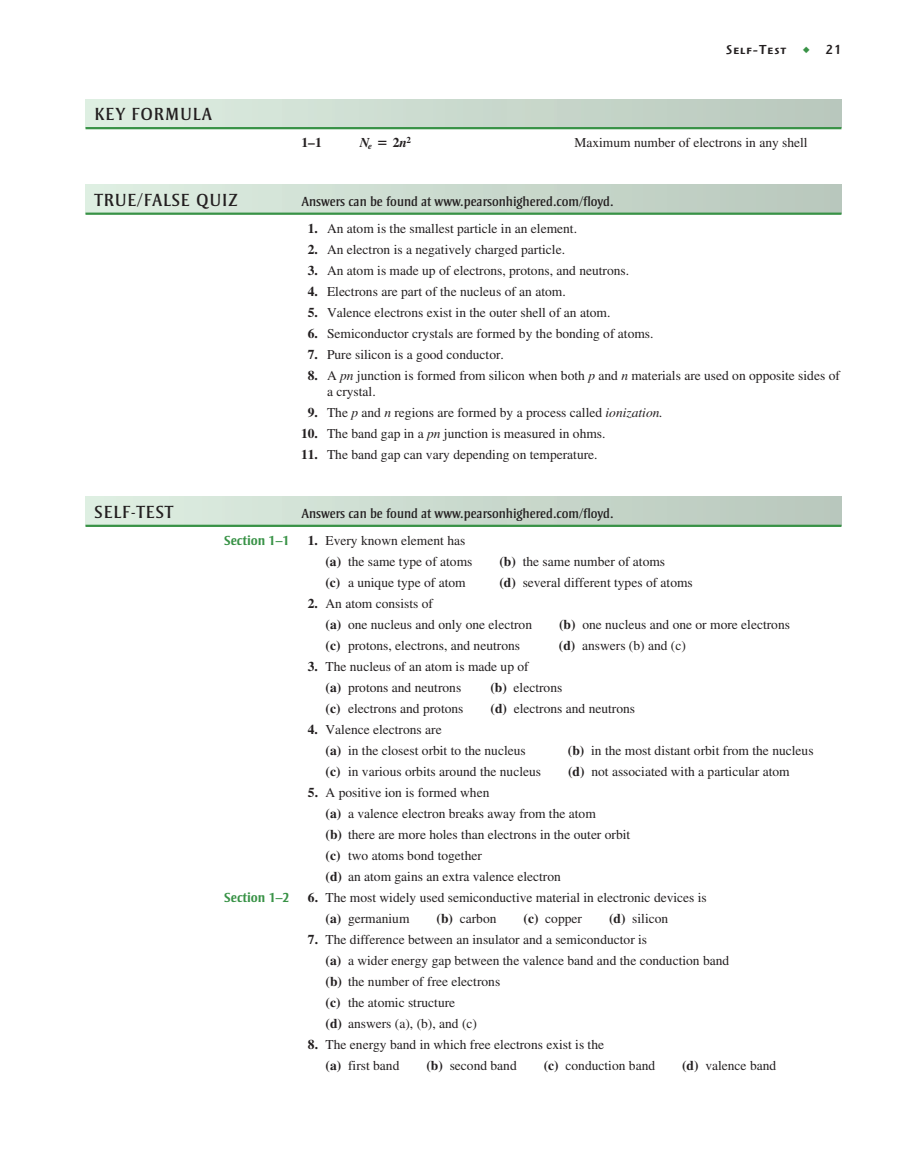
<style>
.page{position:relative;width:900px;height:1157px;background:#fff}
.page>*{position:absolute;margin:0;border:0;box-sizing:border-box;transform-origin:0 0}
.t1{font:18px "Strayhorn MT Pro";letter-spacing:.05em;color:#231f20}
.t2{font:13.5px/21px "Times LT Pro";color:#231f20}
.t3{font:13.5px "Strayhorn MT Pro";color:#231f20}
.t4{font:700 13.5px "Strayhorn MT Pro";color:#389246}
.t5{font:500 13.5px "Highlander ITC Std";letter-spacing:.075em;color:#231f20}
.t6{font:700 13.5px "Times LT Pro";color:#231f20}
.t7{font:italic 700 13.5px "Times LT Pro";color:#231f20}
.s1{color:#389246}
.s2{font-style:italic}
.s3{font-weight:700}
</style>
<div class="page">
<div style="left:86px;top:497px;width:756px;height:28px;background:linear-gradient(to right,#deeee2,#b8c7bc)"></div>
<div style="left:86px;top:185px;width:756px;height:28px;background:linear-gradient(to right,#deeee2,#b8c7bc)"></div>
<div style="left:86px;top:99px;width:756px;height:28px;background:linear-gradient(to right,#deeee2,#b8c7bc)"></div>
<hr style="left:86px;top:127px;width:756px;height:2px;background:#389246">
<hr style="left:86px;top:212px;width:756px;height:3px;background:#389246">
<hr style="left:86px;top:524px;width:756px;height:3px;background:#389246">
<h1 class="t1" style="left:94px;top:103px;width:59px">Key Formula</h1>
<p class="t5" style="left:726px;top:42px;width:117px">Self-Test <span class="s1">◆</span> 21</p>
<p class="t6" style="left:302px;top:135px;width:22px">1–1</p>
<p class="t7" style="left:360px;top:135px;width:14px">N<sub>e</sub></p>
<p class="t6" style="left:393px;top:135px;width:20px">2<span class="s2">n</span><sup>2</sup></p>
<p class="t2" style="left:574px;top:132px;width:235px">Maximum number of electrons in any shell</p>
<h1 class="t1" style="left:94px;top:189px;width:144px">TRUE/FALSE QUIZ</h1>
<p class="t3" style="left:302px;top:193px;width:314px">Answers can be found at www.pearsonhighered.com/floyd.</p>
<p class="t2" style="left:308px;top:218px;width:271px"><span class="s3">1.</span> An atom is the smallest particle in an element.</p>
<p class="t2" style="left:308px;top:239px;width:259px"><span class="s3">2.</span> An electron is a negatively charged particle.</p>
<p class="t2" style="left:308px;top:260px;width:323px"><span class="s3">3.</span> An atom is made up of electrons, protons, and neutrons.</p>
<p class="t2" style="left:308px;top:281px;width:259px"><span class="s3">4.</span> Electrons are part of the nucleus of an atom.</p>
<p class="t2" style="left:308px;top:302px;width:304px"><span class="s3">5.</span> Valence electrons exist in the outer shell of an atom.</p>
<p class="t2" style="left:308px;top:323px;width:347px"><span class="s3">6.</span> Semiconductor crystals are formed by the bonding of atoms.</p>
<p class="t2" style="left:308px;top:344px;width:198px"><span class="s3">7.</span> Pure silicon is a good conductor.</p>
<p class="t2" style="left:327px;top:367px;width:514px;line-height:16.5px;text-indent:-19px"><span class="s3">8.</span> A <span class="s2">pn</span> junction is formed from silicon when both <span class="s2">p</span> and <span class="s2">n</span> materials are used on opposite sides of a crystal.</p>
<p class="t2" style="left:308px;top:402px;width:357px"><span class="s3">9.</span> The <span class="s2">p</span> and <span class="s2">n</span> regions are formed by a process called <span class="s2">ionization.</span></p>
<p class="t2" style="left:301px;top:423px;width:306px"><span class="s3">10.</span> The band gap in a <span class="s2">pn</span> junction is measured in ohms.</p>
<p class="t2" style="left:301px;top:444px;width:298px"><span class="s3">11.</span> The band gap can vary depending on temperature.</p>
<h1 class="t1" style="left:94px;top:501px;width:80px">SELF-TEST</h1>
<p class="t3" style="left:301px;top:505px;width:314px">Answers can be found at www.pearsonhighered.com/floyd.</p>
<p class="t4" style="left:224px;top:532px;width:67px">Section 1–1</p>
<p class="t2" style="left:326px;top:530px;width:148px;text-indent:-18px"><span class="s3">1.</span> Every known element has <span class="s3">(a)</span> the same type of atoms</p>
<p class="t2" style="left:499px;top:551px;width:167px"><span class="s3">(b)</span> the same number of atoms</p>
<p class="t2" style="left:326px;top:572px;width:142px"><span class="s3">(c)</span> a unique type of atom</p>
<p class="t2" style="left:499px;top:572px;width:195px"><span class="s3">(d)</span> several different types of atoms</p>
<p class="t2" style="left:326px;top:593px;width:208px;text-indent:-18px"><span class="s3">2.</span> An atom consists of<br><span class="s3">(a)</span> one nucleus and only one electron</p>
<p class="t2" style="left:559px;top:614px;width:232px"><span class="s3">(b)</span> one nucleus and one or more electrons</p>
<p class="t2" style="left:326px;top:635px;width:196px"><span class="s3">(c)</span> protons, electrons, and neutrons</p>
<p class="t2" style="left:559px;top:635px;width:129px"><span class="s3">(d)</span> answers (b) and (c)</p>
<p class="t2" style="left:326px;top:656px;width:205px;text-indent:-18px"><span class="s3">3.</span> The nucleus of an atom is made up of <span class="s3">(a)</span> protons and neutrons</p>
<p class="t2" style="left:490px;top:677px;width:73px"><span class="s3">(b)</span> electrons</p>
<p class="t2" style="left:326px;top:698px;width:139px"><span class="s3">(c)</span> electrons and protons</p>
<p class="t2" style="left:491px;top:698px;width:146px"><span class="s3">(d)</span> electrons and neutrons</p>
<p class="t2" style="left:326px;top:719px;width:202px;text-indent:-18px"><span class="s3">4.</span> Valence electrons are<br><span class="s3">(a)</span> in the closest orbit to the nucleus</p>
<p class="t2" style="left:568px;top:740px;width:247px"><span class="s3">(b)</span> in the most distant orbit from the nucleus</p>
<p class="t2" style="left:326px;top:761px;width:217px"><span class="s3">(c)</span> in various orbits around the nucleus</p>
<p class="t2" style="left:568px;top:761px;width:223px"><span class="s3">(d)</span> not associated with a particular atom</p>
<p class="t2" style="left:326px;top:782px;width:306px;text-indent:-18px"><span class="s3">5.</span> A positive ion is formed when<br><span class="s3">(a)</span> a valence electron breaks away from the atom<br><span class="s3">(b)</span> there are more holes than electrons in the outer orbit <span class="s3">(c)</span> two atoms bond together<br><span class="s3">(d)</span> an atom gains an extra valence electron</p>
<p class="t4" style="left:224px;top:889px;width:67px">Section 1–2</p>
<p class="t2" style="left:326px;top:887px;width:383px;text-indent:-18px"><span class="s3">6.</span> The most widely used semiconductive material in electronic devices is <span class="s3">(a)</span> germanium</p>
<p class="t2" style="left:437px;top:908px;width:61px"><span class="s3">(b)</span> carbon</p>
<p class="t2" style="left:524px;top:908px;width:60px"><span class="s3">(c)</span> copper</p>
<p class="t2" style="left:609px;top:908px;width:61px"><span class="s3">(d)</span> silicon</p>
<p class="t2" style="left:326px;top:929px;width:405px;text-indent:-18px"><span class="s3">7.</span> The difference between an insulator and a semiconductor is<br><span class="s3">(a)</span> a wider energy gap between the valence band and the conduction band <span class="s3">(b)</span> the number of free electrons<br><span class="s3">(c)</span> the atomic structure<br><span class="s3">(d)</span> answers (a), (b), and (c)</p>
<p class="t2" style="left:326px;top:1034px;width:280px;text-indent:-18px"><span class="s3">8.</span> The energy band in which free electrons exist is the <span class="s3">(a)</span> first band</p>
<p class="t2" style="left:426px;top:1055px;width:92px"><span class="s3">(b)</span> second band</p>
<p class="t2" style="left:544px;top:1055px;width:113px"><span class="s3">(c)</span> conduction band</p>
<p class="t2" style="left:682px;top:1055px;width:96px"><span class="s3">(d)</span> valence band</p>
</div>
